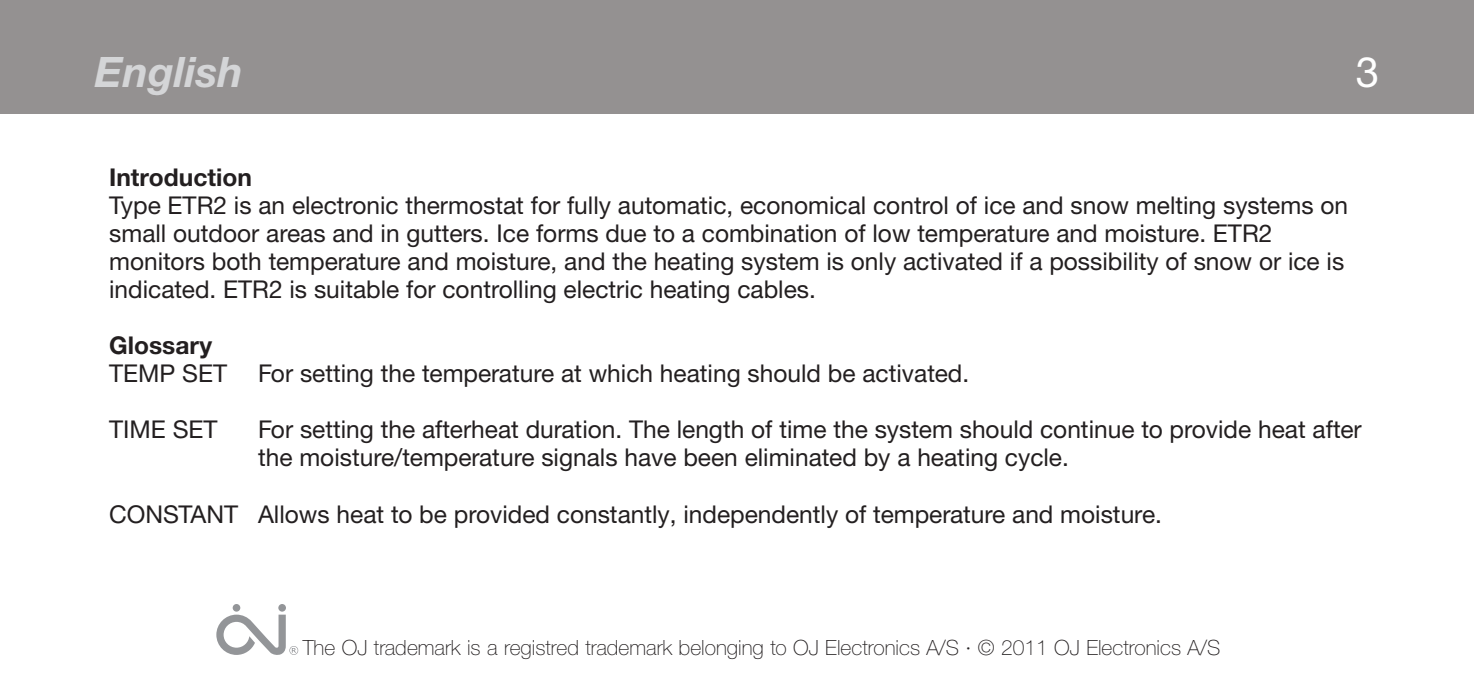
<style>
.page{position:relative;width:1474px;height:695px;background:#fff}
.page>*{position:absolute;margin:0;border:0;box-sizing:border-box;transform-origin:0 0}
.t1{font:italic 700 42px "Helvetica Neue LTW1 G";color:#d4d5d7}
.t2{font:42px "Helvetica Neue LTW1 G";color:#fff}
.t3{font:24.5px/28px "Helvetica Neue LTW1 G";color:#231f20}
.t4{font:700 24.5px "Helvetica Neue LTW1 G";color:#231f20}
.t5{font:100 21px "Helvetica Neue LTW1 G";color:#231f20}
</style>
<div class="page">
<div style="left:0;top:0;width:1473px;height:114px;background:#949191"></div>
<div style="left:278px;top:604px;width:8px;height:7px;background:#939598;border-radius:50%"></div>
<div style="left:233px;top:604px;width:7px;height:7px;background:#939598;border-radius:50%"></div>
<svg style="left:216px;top:614px;width:82px;height:40px"></svg>
<h1 class="t1" style="left:95px;top:57px;width:149px">English</h1>
<h1 class="t2" style="left:1355px;top:57px;width:25px">3</h1>
<p class="t4" style="left:109px;top:169px;width:144px">Introduction</p>
<p class="t3" style="left:109px;top:194px;width:1240px">Type ETR2 is an electronic thermostat for fully automatic, economical control of ice and snow melting systems on small outdoor areas and in gutters. Ice forms due to a combination of low temperature and moisture. ETR2 monitors both temperature and moisture, and the heating system is only activated if a possibility of snow or ice is indicated. ETR2 is suitable for controlling electric heating cables.</p>
<p class="t4" style="left:109px;top:337px;width:104px">Glossary</p>
<p class="t3" style="left:109px;top:362px;width:119px">TEMP SET</p>
<p class="t3" style="left:258px;top:362px;width:712px">For setting the temperature at which heating should be activated.</p>
<p class="t3" style="left:109px;top:418px;width:110px">TIME SET</p>
<p class="t3" style="left:258px;top:418px;width:1105px">For setting the afterheat duration. The length of time the system should continue to provide heat after the moisture/temperature signals have been eliminated by a heating cycle.</p>
<p class="t3" style="left:109px;top:502px;width:1054px">CONSTANT Allows heat to be provided constantly, independently of temperature and moisture.</p>
<p class="t5" style="left:303px;top:639px;width:919px">The OJ trademark is a registred trademark belonging to OJ Electronics A/S · © 2011 OJ Electronics A/S</p>
</div>
